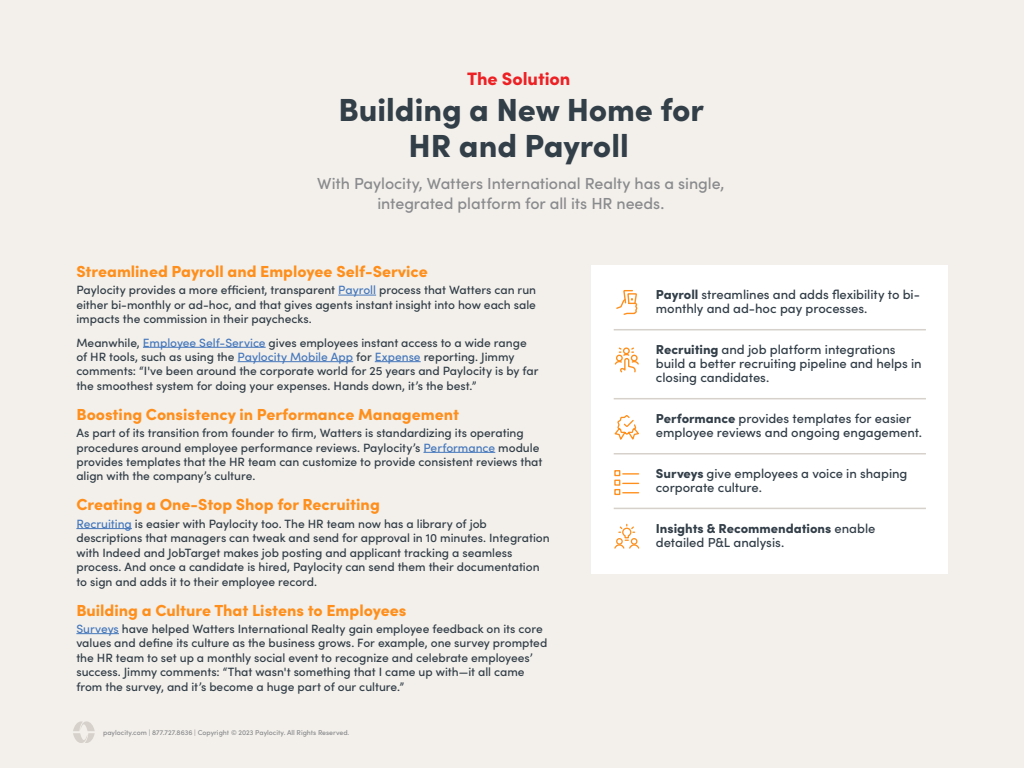
<style>
.page{position:relative;width:1024px;height:768px;background:#f3f0eb}
.page>*{position:absolute;margin:0;border:0;box-sizing:border-box;transform-origin:0 0}
.t1{font:900 32px/36px "Sofia Pro";color:#323e48;text-align:center}
.t2{font:900 18px "Sofia Pro";letter-spacing:-.005em;color:#ed2024}
.t3{font:900 16px "Sofia Pro";color:#ff8f1c}
.Intro{font:500 16px/19.2px "Sofia Pro";letter-spacing:-.005em;color:#898a8d;text-align:center}
.Body___Graphics_Bubb{font:500 13px/14px "Sofia Pro";letter-spacing:-.005em;color:#323e48}
.Body___12pt{font:500 12px/14.4px "Sofia Pro";letter-spacing:-.005em;color:#323e48}
.Contact_-_On_Dark{font:500 7px "Sofia Pro";color:#898a8d}
.s1{color:#4678bc}
.s2{font-weight:900}
</style>
<div class="page">
<hr style="left:338px;top:295px;width:38px;height:1px;background:#4678bc">
<hr style="left:143px;top:347px;width:123px;height:1px;background:#4678bc">
<hr style="left:238px;top:361px;width:115px;height:1px;background:#4678bc">
<hr style="left:375px;top:361px;width:46px;height:1px;background:#4678bc">
<hr style="left:424px;top:452px;width:71px;height:1px;background:#4678bc">
<hr style="left:76px;top:528px;width:56px;height:1px;background:#4678bc">
<hr style="left:76px;top:633px;width:43px;height:1px;background:#4678bc">
<div style="left:591px;top:265px;width:357px;height:309px;background:#fff"></div>
<svg style="left:73px;top:721px;width:22px;height:22px"></svg>
<svg style="left:616px;top:290px;width:22px;height:25px"></svg>
<svg style="left:614px;top:524px;width:25px;height:25px"></svg>
<svg style="left:614px;top:416px;width:25px;height:24px"></svg>
<svg style="left:614px;top:347px;width:25px;height:25px"></svg>
<svg style="left:614px;top:470px;width:25px;height:25px"></svg>
<hr style="left:614px;top:329px;width:312px;height:1px;background:#d6d1ca">
<hr style="left:614px;top:398px;width:312px;height:1px;background:#d6d1ca">
<hr style="left:614px;top:453px;width:312px;height:2px;background:#d6d1ca">
<hr style="left:614px;top:508px;width:312px;height:1px;background:#d6d1ca">
<h4 class="t2" style="left:467px;top:64px;width:105px">The Solution</h4>
<h2 class="t1" style="left:339px;top:89px;width:367px">Building a New Home for<br>HR and Payroll</h2>
<p class="Intro" style="left:317px;top:173px;width:409px">With Paylocity, Watters International Realty has a single, integrated platform for all its HR needs.</p>
<h3 class="t3" style="left:76px;top:259px;width:353px">Streamlined Payroll and Employee Self-Service</h3>
<p class="Body___12pt" style="left:76px;top:282px;width:461px;text-align:justify">Paylocity provides a more efficient, transparent <span class="s1">Payroll</span> process that Watters can run either bi-monthly or ad-hoc, and that gives agents instant insight into how each sale impacts the commission in their paychecks.</p>
<p class="Body___12pt" style="left:76px;top:335px;width:464px">Meanwhile, <span class="s1">Employee Self-Service</span> gives employees instant access to a wide range of HR tools, such as using the <span class="s1">Paylocity Mobile App</span> for <span class="s1">Expense</span> reporting. Jimmy comments: “I've been around the corporate world for 25 years and Paylocity is by far the smoothest system for doing your expenses. Hands down, it’s the best.”</p>
<h3 class="t3" style="left:76px;top:402px;width:384px">Boosting Consistency in Performance Management</h3>
<p class="Body___12pt" style="left:76px;top:425px;width:468px">As part of its transition from founder to firm, Watters is standardizing its operating procedures around employee performance reviews. Paylocity’s <span class="s1">Performance</span> module provides templates that the HR team can customize to provide consistent reviews that align with the company’s culture.</p>
<h3 class="t3" style="left:76px;top:492px;width:305px">Creating a One-Stop Shop for Recruiting</h3>
<p class="Body___12pt" style="left:76px;top:516px;width:475px"><span class="s1">Recruiting</span> is easier with Paylocity too. The HR team now has a library of job descriptions that managers can tweak and send for approval in 10 minutes. Integration with Indeed and JobTarget makes job posting and applicant tracking a seamless process. And once a candidate is hired, Paylocity can send them their documentation to sign and adds it to their employee record.</p>
<h3 class="t3" style="left:76px;top:597px;width:332px">Building a Culture That Listens to Employees</h3>
<p class="Body___12pt" style="left:76px;top:621px;width:472px"><span class="s1">Surveys</span> have helped Watters International Realty gain employee feedback on its core values and define its culture as the business grows. For example, one survey prompted the HR team to set up a monthly social event to recognize and celebrate employees’ success. Jimmy comments: “That wasn't something that I came up with—it all came from the survey, and it’s become a huge part of our culture.”</p>
<p class="Contact_-_On_Dark" style="left:103px;top:727px;width:248px">paylocity.com | 877.727.8636 | Copyright © 2023 Paylocity. All Rights Reserved.</p>
<p class="Body___Graphics_Bubb" style="left:656px;top:287px;width:266px"><span class="s2">Payroll</span> streamlines and adds flexibility to bi&shy;monthly and ad-hoc pay processes.</p>
<p class="Body___Graphics_Bubb" style="left:656px;top:342px;width:267px"><span class="s2">Recruiting</span> and job platform integrations build a better recruiting pipeline and helps in closing candidates.</p>
<p class="Body___Graphics_Bubb" style="left:656px;top:411px;width:268px"><span class="s2">Performance</span> provides templates for easier employee reviews and ongoing engagement.</p>
<p class="Body___Graphics_Bubb" style="left:656px;top:466px;width:253px"><span class="s2">Surveys</span> give employees a voice in shaping corporate culture.</p>
<p class="Body___Graphics_Bubb" style="left:656px;top:521px;width:221px"><span class="s2">Insights &amp; Recommendations</span> enable detailed P&amp;L analysis.</p>
</div>
